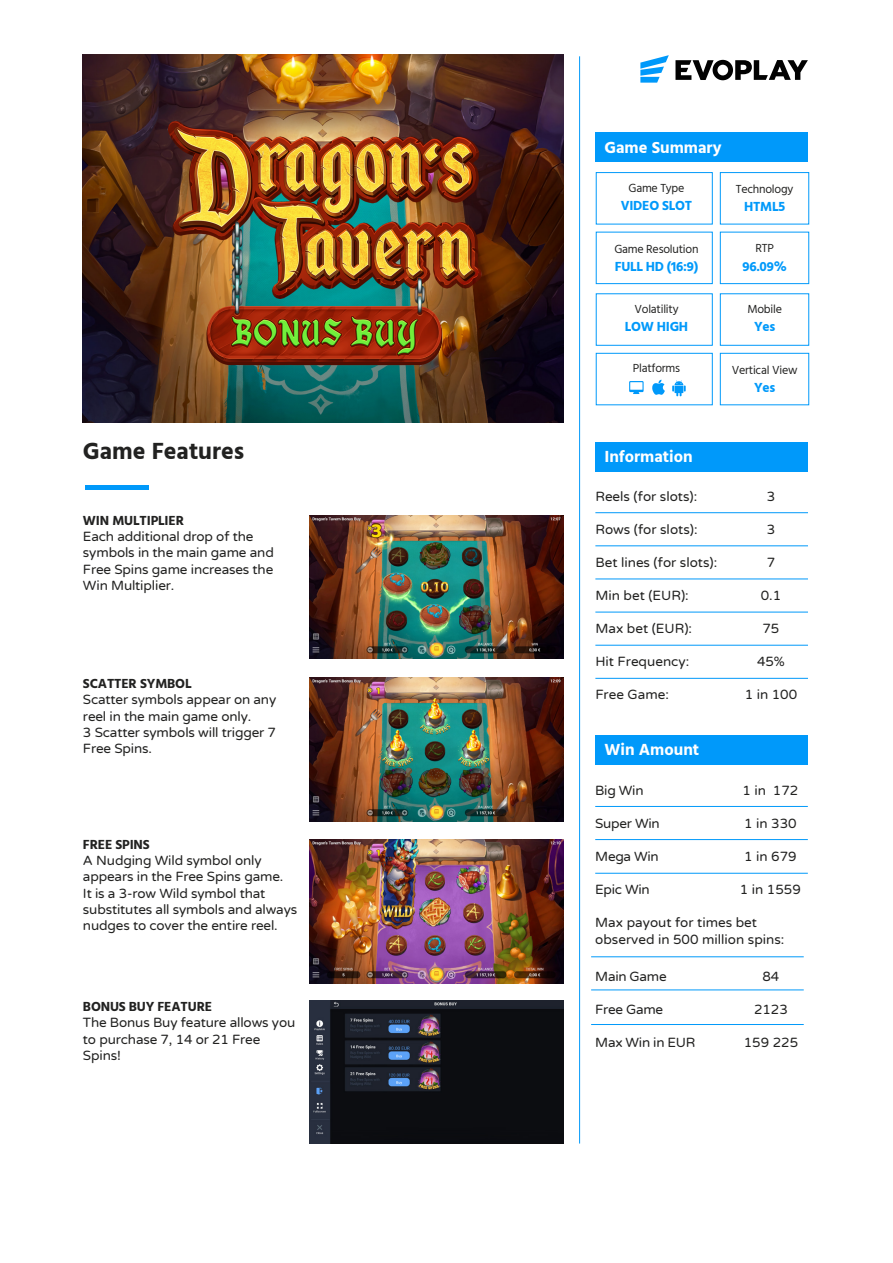
<style>
.page{position:relative;width:893px;height:1263px;background:#fff}
.page>*{position:absolute;margin:0;border:0;box-sizing:border-box;transform-origin:0 0}
.t1{font:700 24px "Hind";color:#222221}
.t2{font:700 16.5px "Hind";color:#fff}
.t3{font:13.5px/16.2px "Varela Round";letter-spacing:-.01em;color:#222221}
.t4{font:700 13.5px "Hind";letter-spacing:-.01em;color:#222221}
.t5{font:700 13.5px "Hind";letter-spacing:-.02em;color:#0099fa}
.t6{font:12px "Hind";letter-spacing:-.02em;color:#222221}
</style>
<div class="page">
<hr style="left:579px;top:56px;width:1px;height:1087px;background:#0099fa">
<svg style="left:640px;top:55px;width:29px;height:28px"></svg>
<svg style="left:675px;top:60px;width:133px;height:20px"></svg>
<div style="left:595px;top:132px;width:213px;height:30px;background:#0099fa"></div>
<div style="left:595px;top:442px;width:213px;height:29px;background:#0099fa"></div>
<div style="left:720px;top:172px;width:89px;height:52px;border:1px solid #0099fa"></div>
<div style="left:596px;top:172px;width:117px;height:52px;border:1px solid #0099fa"></div>
<div style="left:720px;top:232px;width:89px;height:52px;border:1px solid #0099fa"></div>
<div style="left:596px;top:232px;width:117px;height:52px;border:1px solid #0099fa"></div>
<div style="left:720px;top:293px;width:89px;height:53px;border:1px solid #0099fa"></div>
<div style="left:596px;top:293px;width:117px;height:53px;border:1px solid #0099fa"></div>
<div style="left:720px;top:353px;width:89px;height:52px;border:1px solid #0099fa"></div>
<div style="left:596px;top:353px;width:117px;height:52px;border:1px solid #0099fa"></div>
<svg style="left:672px;top:380px;width:14px;height:17px"></svg>
<svg style="left:652px;top:380px;width:13px;height:15px"></svg>
<svg style="left:629px;top:381px;width:15px;height:11px"></svg>
<div style="left:630px;top:382px;width:12px;height:8px;background:#fff"></div>
<svg style="left:633px;top:391px;width:6px;height:3px"></svg>
<hr style="left:595px;top:512px;width:213px;height:1px;background:#0099fa">
<hr style="left:595px;top:546px;width:213px;height:1px;background:#0099fa">
<hr style="left:595px;top:579px;width:213px;height:1px;background:#0099fa">
<hr style="left:595px;top:612px;width:213px;height:1px;background:#0099fa">
<hr style="left:595px;top:645px;width:213px;height:1px;background:#0099fa">
<hr style="left:595px;top:678px;width:213px;height:1px;background:#0099fa">
<hr style="left:591px;top:956px;width:213px;height:1px;background:#0099fa">
<hr style="left:591px;top:990px;width:213px;height:1px;background:#0099fa">
<div style="left:596px;top:735px;width:212px;height:30px;background:#0099fa"></div>
<hr style="left:595px;top:873px;width:213px;height:1px;background:#0099fa">
<hr style="left:595px;top:806px;width:213px;height:1px;background:#0099fa">
<hr style="left:595px;top:839px;width:213px;height:1px;background:#0099fa">
<hr style="left:85px;top:485px;width:64px;height:4px;background:#0099fa">
<hr style="left:591px;top:1024px;width:213px;height:1px;background:#0099fa">
<img style="left:309px;top:678px;width:255px;height:143px">
<img style="left:309px;top:515px;width:255px;height:143px">
<img style="left:309px;top:840px;width:255px;height:143px">
<img style="left:310px;top:1000px;width:254px;height:143px">
<img style="left:82px;top:55px;width:481px;height:367px">
<img style="left:146px;top:112px;width:354px;height:279px">
<h1 class="t1" style="left:83px;top:437px;width:163px">Game Features</h1>
<p class="t4" style="left:83px;top:512px;width:103px">WIN MULTIPLIER</p>
<p class="t3" style="left:83px;top:528px;width:192px">Each additional drop of the symbols in the main game and<br>Free Spins game increases the<br>Win Multiplier.</p>
<p class="t4" style="left:83px;top:676px;width:110px">SCATTER SYMBOL</p>
<p class="t3" style="left:83px;top:691px;width:195px">Scatter symbols appear on any reel in the main game only.<br>3 Scatter symbols will trigger 7<br>Free Spins.</p>
<p class="t4" style="left:83px;top:836px;width:68px">FREE SPINS</p>
<p class="t3" style="left:83px;top:852px;width:216px">A Nudging Wild symbol only appears in the Free Spins game.<br>It is a 3-row Wild symbol that substitutes all symbols and always nudges to cover the entire reel.</p>
<p class="t4" style="left:83px;top:998px;width:131px">BONUS BUY FEATURE</p>
<p class="t3" style="left:83px;top:1014px;width:214px">The Bonus Buy feature allows you to purchase 7, 14 or 21 Free<br>Spins!</p>
<p class="t2" style="left:604px;top:137px;width:119px">Game Summary</p>
<p class="t6" style="left:628px;top:180px;width:57px">Game Type</p>
<p class="t5" style="left:621px;top:198px;width:73px">VIDEO SLOT</p>
<p class="t6" style="left:736px;top:180px;width:59px">Technology</p>
<p class="t5" style="left:744px;top:198px;width:42px">HTML5</p>
<p class="t6" style="left:614px;top:241px;width:86px">Game Resolution</p>
<p class="t6" style="left:755px;top:240px;width:20px">RTP</p>
<p class="t5" style="left:615px;top:259px;width:85px">FULL HD (16:9)</p>
<p class="t5" style="left:742px;top:259px;width:46px">96.09%</p>
<p class="t6" style="left:634px;top:301px;width:46px">Volatility</p>
<p class="t6" style="left:747px;top:301px;width:36px">Mobile</p>
<p class="t5" style="left:625px;top:318px;width:65px">LOW HIGH</p>
<p class="t5" style="left:754px;top:318px;width:23px">Yes</p>
<p class="t6" style="left:633px;top:360px;width:49px">Platforms</p>
<p class="t6" style="left:732px;top:362px;width:67px">Vertical View</p>
<p class="t5" style="left:754px;top:380px;width:23px">Yes</p>
<p class="t2" style="left:604px;top:447px;width:90px">Information</p>
<p class="t3" style="left:595px;top:487px;width:103px">Reels (for slots):</p>
<p class="t3" style="left:595px;top:520px;width:104px">Rows (for slots):</p>
<p class="t3" style="left:595px;top:553px;width:123px">Bet lines (for slots):</p>
<p class="t3" style="left:595px;top:586px;width:95px">Min bet (EUR):</p>
<p class="t3" style="left:595px;top:619px;width:98px">Max bet (EUR):</p>
<p class="t3" style="left:595px;top:652px;width:95px">Hit Frequency:</p>
<p class="t3" style="left:595px;top:685px;width:75px">Free Game:</p>
<p class="t2" style="left:605px;top:739px;width:96px">Win Amount</p>
<p class="t3" style="left:767px;top:487px;width:10px">3</p>
<p class="t3" style="left:767px;top:520px;width:10px">3</p>
<p class="t3" style="left:767px;top:553px;width:10px">7</p>
<p class="t3" style="left:761px;top:586px;width:22px">0.1</p>
<p class="t3" style="left:762px;top:619px;width:18px">75</p>
<p class="t3" style="left:757px;top:652px;width:29px">45%</p>
<p class="t3" style="left:745px;top:685px;width:54px">1 in 100</p>
<p class="t3" style="left:595px;top:782px;width:50px">Big Win</p>
<p class="t3" style="left:595px;top:815px;width:66px">Super Win</p>
<p class="t3" style="left:595px;top:848px;width:65px">Mega Win</p>
<p class="t3" style="left:595px;top:881px;width:56px">Epic Win</p>
<p class="t3" style="left:742px;top:782px;width:58px">1 in 172</p>
<p class="t3" style="left:744px;top:815px;width:54px">1 in 330</p>
<p class="t3" style="left:744px;top:848px;width:54px">1 in 679</p>
<p class="t3" style="left:740px;top:881px;width:62px">1 in 1559</p>
<p class="t3" style="left:595px;top:914px;width:191px">Max payout for times bet observed in 500 million spins:</p>
<p class="t3" style="left:762px;top:967px;width:18px">84</p>
<p class="t3" style="left:754px;top:1000px;width:35px">2123</p>
<p class="t3" style="left:744px;top:1033px;width:56px">159 225</p>
<p class="t3" style="left:595px;top:967px;width:73px">Main Game</p>
<p class="t3" style="left:595px;top:1000px;width:69px">Free Game</p>
<p class="t3" style="left:595px;top:1033px;width:102px">Max Win in EUR</p>
</div>
